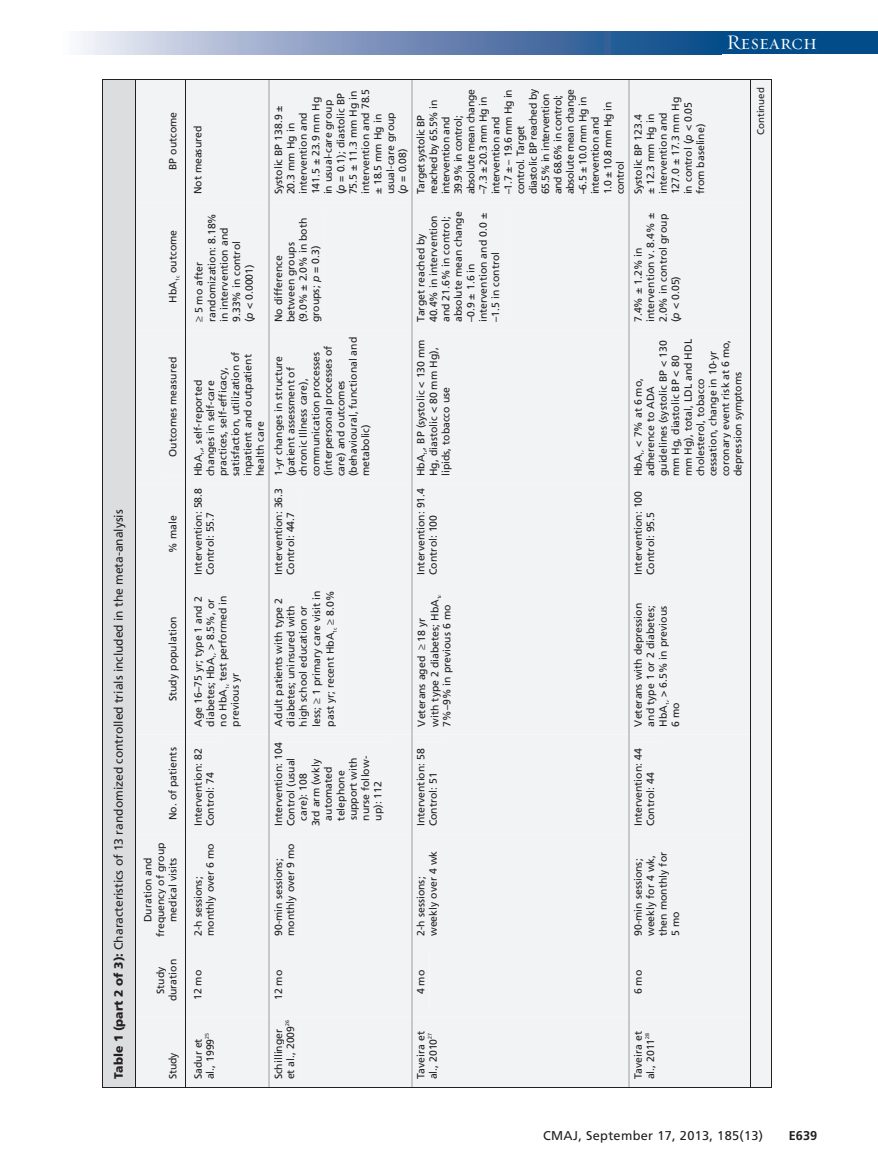
<style>
.page{position:relative;width:878px;height:1175px;background:#fff}
.page>*{position:absolute;margin:0;border:0;box-sizing:border-box;transform-origin:0 0}
.t1{font:21px "Requiem Display HTF Small Caps";letter-spacing:.005em;color:#fff}
.t2{font:12.75px "Frutiger LT Std";letter-spacing:.025em;color:#231f20}
.t3{font:700 12.75px "Frutiger LT Std";color:#231f20}
.t4{font:12px "Frutiger";color:#231f20}
.t5{font:10.5px/12.5px "Frutiger";color:#231f20}
.t6{font:10.5px/12.5px "Frutiger";letter-spacing:-.025em;color:#231f20}
.t7{font:9.75px "Frutiger";color:#231f20}
.t8{font:5.25px "Frutiger";letter-spacing:-.005em;color:#231f20}
.s1{font-weight:900}
.s2{font-style:italic}
</style>
<div class="page">
<div style="left:715px;top:32px;width:163px;height:22px;background:#014c89"></div>
<svg style="left:81px;top:32px;width:634px;height:22px"></svg>
<div style="left:102px;top:79px;width:670px;height:1009px;background:#f2f3f4"></div>
<p class="t4" style="left:114px;top:1079px;width:571px;rotate:-90deg"><span class="s1">Table 1 (part 2 of 3):</span> Characteristics of 13 randomized controlled trials included in the meta-analysis</p>
<h1 class="t1" style="left:726px;top:30px;width:92px">Research</h1>
<p class="t5" style="left:167px;top:170px;width:60px;rotate:-90deg">BP outcome</p>
<p class="t5" style="left:167px;top:303px;width:74px;rotate:-90deg">HbA<sub>1c</sub> outcome</p>
<p class="t5" style="left:167px;top:457px;width:101px;rotate:-90deg">Outcomes measured</p>
<p class="t5" style="left:167px;top:552px;width:39px;rotate:-90deg">% male</p>
<p class="t5" style="left:167px;top:701px;width:86px;rotate:-90deg">Study population</p>
<p class="t5" style="left:167px;top:820px;width:74px;rotate:-90deg">No. of patients</p>
<p class="t5" style="left:142px;top:937px;width:96px;text-align:center;rotate:-90deg">Duration and frequency of group medical visits</p>
<p class="t5" style="left:155px;top:1001px;width:44px;text-align:center;rotate:-90deg">Study duration</p>
<p class="t5" style="left:167px;top:1079px;width:29px;rotate:-90deg">Study</p>
<p class="t5" style="left:192px;top:194px;width:70px;rotate:-90deg">Not measured</p>
<p class="t5" style="left:193px;top:322px;width:110px;rotate:-90deg">≥ 5 mo after randomization: 8.18% in intervention and<br>9.33% in control<br>(<span class="s2">p</span> &lt; 0.0001)</p>
<p class="t5" style="left:193px;top:476px;width:126px;rotate:-90deg">HbA<sub>1c</sub>, self-reported changes in self-care practices, self-efficacy, satisfaction, utilization of inpatient and outpatient health care</p>
<p class="t5" style="left:193px;top:575px;width:88px;rotate:-90deg">Intervention: 58.8<br>Control: 55.7</p>
<p class="t5" style="left:193px;top:726px;width:133px;rotate:-90deg">Age 16–75 yr; type 1 and 2 diabetes; HbA<sub>1c</sub> &gt; 8.5%, or no HbA<sub>1c</sub> test performed in previous yr</p>
<p class="t5" style="left:193px;top:826px;width:79px;rotate:-90deg">Intervention: 82<br>Control: 74</p>
<p class="t5" style="left:193px;top:936px;width:94px;rotate:-90deg">2-h sessions; monthly over 6 mo</p>
<p class="t5" style="left:273px;top:194px;width:107px;rotate:-90deg">Systolic BP 138.9 ±<br>20.3 mm Hg in intervention and<br>141.5 ± 23.9 mm Hg in usual-care group (<span class="s2">p</span> = 0.1); diastolic BP<br>75.5 ± 11.3 mm Hg in intervention and 78.5 ± 18.5 mm Hg in usual-care group<br>(<span class="s2">p</span> = 0.08)</p>
<p class="t5" style="left:273px;top:322px;width:106px;rotate:-90deg">No difference between groups (9.0% ± 2.0% in both groups; <span class="s2">p</span> = 0.3)</p>
<p class="t5" style="left:273px;top:476px;width:141px;rotate:-90deg">1-yr changes in structure (patient assessment of chronic Illness care), communication processes (interpersonal processes of care) and outcomes (behavioural, functional and metabolic)</p>
<p class="t5" style="left:273px;top:575px;width:88px;rotate:-90deg">Intervention: 36.3<br>Control: 44.7</p>
<p class="t5" style="left:273px;top:726px;width:137px;line-height:12.9px;rotate:-90deg">Adult patients with type 2 diabetes; uninsured with high school education or less; ≥ 1 primary care visit in past yr; recent HbA<sub>1c</sub> ≥ 8.0%</p>
<p class="t5" style="left:273px;top:826px;width:85px;rotate:-90deg">Intervention: 104</p>
<p class="t5" style="left:348px;top:820px;width:64px;rotate:-90deg">support with</p>
<p class="t5" style="left:360px;top:820px;width:66px;rotate:-90deg">nurse follow-</p>
<p class="t5" style="left:285px;top:826px;width:70px;rotate:-90deg">Control (usual</p>
<p class="t5" style="left:310px;top:826px;width:69px;rotate:-90deg">3rd arm (wkly</p>
<p class="t5" style="left:323px;top:820px;width:56px;rotate:-90deg">automated</p>
<p class="t5" style="left:335px;top:820px;width:51px;rotate:-90deg">telephone</p>
<p class="t5" style="left:298px;top:820px;width:49px;rotate:-90deg">care): 108</p>
<p class="t5" style="left:372px;top:820px;width:41px;rotate:-90deg">up): 112</p>
<p class="t5" style="left:273px;top:936px;width:94px;rotate:-90deg">90-min sessions; monthly over 9 mo</p>
<p class="t6" style="left:415px;top:194px;width:107px;rotate:-90deg">Target systolic BP reached by 65.5% in intervention and<br>39.9% in control; absolute mean change –7.3 ± 20.3 mm Hg in intervention and<br>–1.7 ± – 19.6 mm Hg in control. Target diastolic BP reached by<br>65.5% in intervention and 68.6% in control; absolute mean change –6.5 ± 10.0 mm Hg in intervention and<br>1.0 ± 10.8 mm Hg in control</p>
<p class="t5" style="left:415px;top:322px;width:112px;rotate:-90deg">Target reached by<br>40.4% in intervention and 21.6% in control; absolute mean change –0.9 ± 1.6 in intervention and 0.0 ± –1.5 in control</p>
<p class="t5" style="left:415px;top:476px;width:138px;rotate:-90deg">HbA<sub>1c</sub>, BP (systolic &lt; 130 mm<br>Hg, diastolic &lt; 80 mm Hg), lipids, tobacco use</p>
<p class="t5" style="left:415px;top:575px;width:88px;rotate:-90deg">Intervention: 91.4<br>Control: 100</p>
<p class="t5" style="left:416px;top:726px;width:134px;rotate:-90deg">Veterans aged ≥ 18 yr with type 2 diabetes; HbA<sub>1c<br></sub>7%–9% in previous 6 mo</p>
<p class="t5" style="left:415px;top:826px;width:79px;rotate:-90deg">Intervention: 58<br>Control: 51</p>
<p class="t5" style="left:415px;top:936px;width:87px;rotate:-90deg">2-h sessions; weekly over 4 wk</p>
<p class="t5" style="left:632px;top:194px;width:99px;rotate:-90deg">Systolic BP 123.4<br>± 12.3 mm Hg in intervention and<br>127.0 ± 17.3 mm Hg in control (<span class="s2">p</span> &lt; 0.05 from baseline)</p>
<p class="t7" style="left:757px;top:135px;width:49px;rotate:-90deg">Continued</p>
<p class="t5" style="left:632px;top:322px;width:110px;rotate:-90deg">7.4% ± 1.2% in intervention v. 8.4% ±<br>2.0% in control group (<span class="s2">p</span> &lt; 0.05)</p>
<p class="t5" style="left:632px;top:476px;width:138px;rotate:-90deg">HbA<sub>1c</sub> &lt; 7% at 6 mo, adherence to ADA guidelines (systolic BP &lt; 130 mm Hg, diastolic BP &lt; 80 mm Hg), total, LDL and HDL cholesterol, tobacco cessation, change in 10-yr coronary event risk at 6 mo, depression symptoms</p>
<p class="t5" style="left:632px;top:575px;width:85px;rotate:-90deg">Intervention: 100<br>Control: 95.5</p>
<p class="t5" style="left:632px;top:726px;width:125px;rotate:-90deg">Veterans with depression and type 1 or 2 diabetes;<br>HbA<sub>1c</sub> &gt; 6.5% in previous<br>6 mo</p>
<p class="t5" style="left:632px;top:826px;width:79px;rotate:-90deg">Intervention: 44<br>Control: 44</p>
<p class="t5" style="left:632px;top:936px;width:85px;rotate:-90deg">90-min sessions; weekly for 4 wk, then monthly for<br>5 mo</p>
<p class="t5" style="left:192px;top:1000px;width:32px;rotate:-90deg">12 mo</p>
<p class="t5" style="left:273px;top:1000px;width:32px;rotate:-90deg">12 mo</p>
<p class="t5" style="left:415px;top:994px;width:26px;rotate:-90deg">4 mo</p>
<p class="t5" style="left:632px;top:994px;width:26px;rotate:-90deg">6 mo</p>
<p class="t8" style="left:205px;top:1038px;width:7px;rotate:-90deg">25</p>
<p class="t5" style="left:193px;top:1079px;width:42px;rotate:-90deg">Sadur et al., 1999</p>
<p class="t8" style="left:285px;top:1025px;width:7px;rotate:-90deg">26</p>
<p class="t5" style="left:273px;top:1079px;width:55px;rotate:-90deg">Schillinger et al., 2009</p>
<p class="t5" style="left:415px;top:1079px;width:50px;rotate:-90deg">Taveira et al., 2010</p>
<p class="t8" style="left:428px;top:1038px;width:7px;rotate:-90deg">27</p>
<p class="t5" style="left:632px;top:1079px;width:50px;rotate:-90deg">Taveira et al., 2011</p>
<p class="t8" style="left:645px;top:1038px;width:7px;rotate:-90deg">28</p>
<p class="t2" style="left:543px;top:1130px;width:221px">CMAJ, September 17, 2013, 185(13)</p>
<p class="t3" style="left:788px;top:1130px;width:30px">E639</p>
</div>
